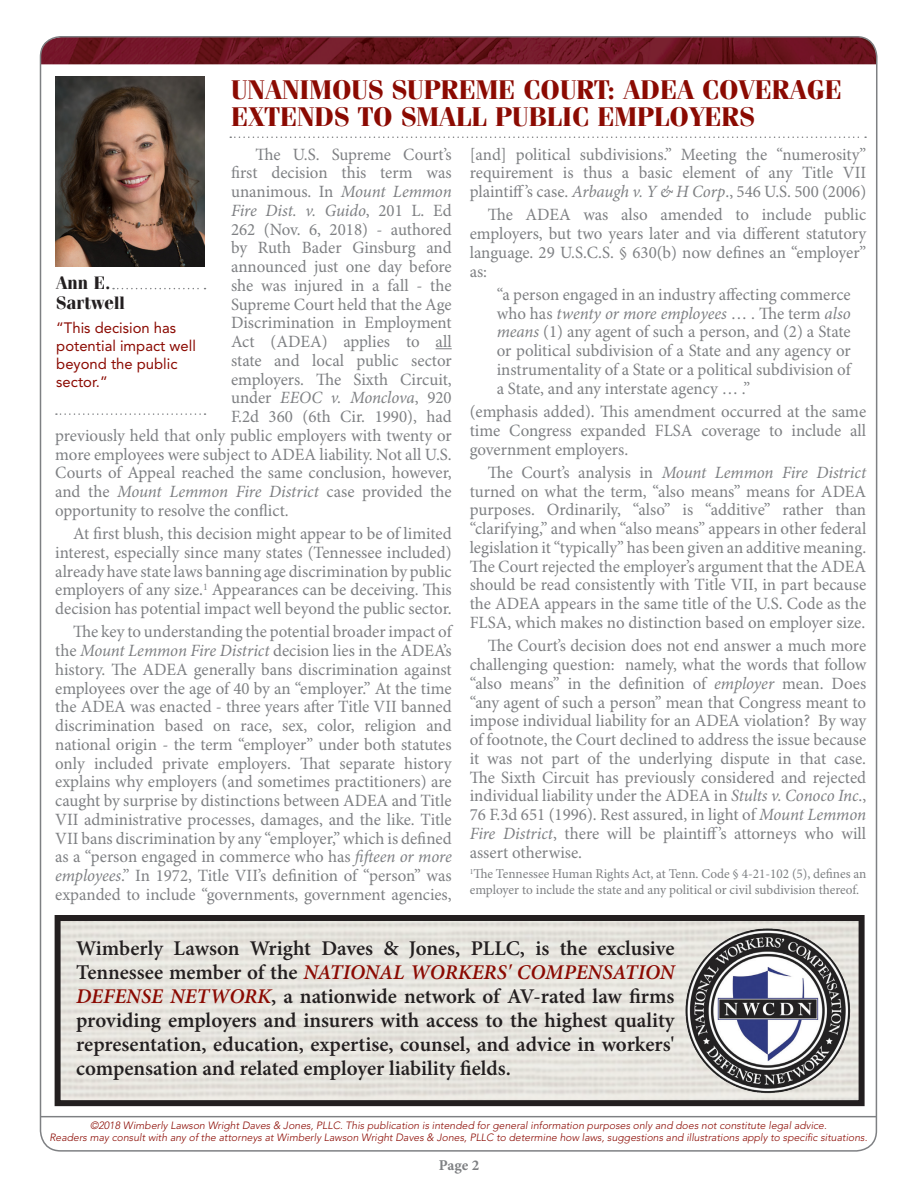
<style>
.page{position:relative;width:918px;height:1188px;background:#fff}
.page>*{position:absolute;margin:0;border:0;box-sizing:border-box;transform-origin:0 0}
.t1{font:700 27px/27px "Fenice";color:#8b0a02}
.t2{font:600 21px/24px "Minion Pro";letter-spacing:-.005em;color:#231f20;text-align:justify}
.t3{font:700 18px/19.5px "Fenice";color:#231f20}
.t4{font:17.25px/18.8px "Minion Pro";color:#7e8083;text-align:justify}
.t5{font:italic 17.25px "Minion Pro";letter-spacing:-.01em;color:#7e8083}
.t6{font:15px/18px "Avenir LT Std";color:#8b0a02}
.t7{font:700 15px "Minion Pro";color:#7e8083}
.t8{font:13.5px/16.2px "Minion Pro";color:#7e8083}
.t9{font:italic 300 10.5px/12px "Avenir LT Std";color:#8b0a02;text-align:center}
.s1{font-style:italic}
.s2{font-style:normal}
.s3{font-style:italic;color:#8b0a02}
</style>
<div class="page">
<hr style="left:40px;top:1116px;width:836px;height:1px;background:#7e8083">
<svg style="left:436px;top:348px;width:16px;height:1px"></svg>
<svg style="left:230px;top:136px;width:636px;height:2px"></svg>
<img style="left:55px;top:76px;width:149px;height:191px">
<svg style="left:56px;top:413px;width:150px;height:2px"></svg>
<svg style="left:113px;top:288px;width:93px;height:1px"></svg>
<div style="left:55px;top:915px;width:810px;height:191px;border:6px solid #231f20"></div>
<img style="left:684px;top:927px;width:168px;height:168px">
<img style="left:40px;top:37px;width:835px;height:27px">
<h1 class="t1" style="left:231px;top:76px;width:612px">UNANIMOUS SUPREME COURT: ADEA COVERAGE<br>EXTENDS TO SMALL PUBLIC EMPLOYERS</h1>
<p class="t4" style="left:255px;top:145px;width:198px">The U.S. Supreme Court’s</p>
<p class="t4" style="left:231px;top:164px;width:222px">first decision this term was</p>
<p class="t4" style="left:231px;top:183px;width:222px">unanimous. In <span class="s1">Mount Lemmon</span></p>
<p class="t5" style="left:231px;top:200px;width:222px">Fire Dist. v. Guido<span class="s2">, 201 L. Ed</span></p>
<p class="t4" style="left:231px;top:220px;width:222px">262 (Nov. 6, 2018) - authored</p>
<p class="t4" style="left:231px;top:239px;width:222px">by Ruth Bader Ginsburg and</p>
<p class="t4" style="left:231px;top:258px;width:222px">announced just one day before</p>
<p class="t4" style="left:231px;top:277px;width:222px">she was injured in a fall - the</p>
<p class="t4" style="left:231px;top:295px;width:222px">Supreme Court held that the Age</p>
<p class="t4" style="left:231px;top:314px;width:222px">Discrimination in Employment</p>
<p class="t4" style="left:231px;top:333px;width:222px">Act (ADEA) applies to all</p>
<p class="t4" style="left:231px;top:352px;width:222px">state and local public sector</p>
<p class="t4" style="left:231px;top:370px;width:222px">employers. The Sixth Circuit,</p>
<p class="t5" style="left:231px;top:387px;width:222px"><span class="s2">under</span> EEOC v. Monclova<span class="s2">, 920</span></p>
<p class="t4" style="left:231px;top:408px;width:222px">F.2d 360 (6th Cir. 1990), had</p>
<p class="t4" style="left:55px;top:427px;width:398px">previously held that only public employers with twenty or</p>
<p class="t4" style="left:55px;top:445px;width:398px">more employees were subject to ADEA liability. Not all U.S.</p>
<p class="t4" style="left:55px;top:464px;width:398px">Courts of Appeal reached the same conclusion, however,</p>
<p class="t5" style="left:55px;top:481px;width:398px"><span class="s2">and the</span> Mount Lemmon Fire District <span class="s2">case provided the</span></p>
<p class="t4" style="left:55px;top:502px;width:235px">opportunity to resolve the conflict.</p>
<p class="t4" style="left:55px;top:525px;width:398px;text-indent:18px">At first blush, this decision might appear to be of limited interest, especially since many states (Tennessee included) already have state laws banning age discrimination by public employers of any size.<sup>1</sup> Appearances can be deceiving. This decision has potential impact well beyond the public sector.</p>
<p class="t4" style="left:55px;top:623px;width:398px;text-indent:18px">The key to understanding the potential broader impact of the <span class="s1">Mount Lemmon Fire District</span> decision lies in the ADEA’s history. The ADEA generally bans discrimination against employees over the age of 40 by an “employer.” At the time the ADEA was enacted - three years after Title VII banned discrimination based on race, sex, color, religion and national origin - the term “employer” under both statutes only included private employers. That separate history explains why employers (and sometimes practitioners) are caught by surprise by distinctions between ADEA and Title VII administrative processes, damages, and the like. Title VII bans discrimination by any “employer,” which is defined as a “person engaged in commerce who has <span class="s1">fifteen or more employees</span>.” In 1972, Title VII’s definition of “person” was expanded to include “governments, government agencies,</p>
<p class="t3" style="left:56px;top:273px;width:70px">Ann E.<br>Sartwell</p>
<p class="t6" style="left:56px;top:319px;width:141px">“This decision has potential impact well beyond the public sector.”</p>
<p class="t4" style="left:470px;top:145px;width:398px">[and] political subdivisions.” Meeting the “numerosity” requirement is thus a basic element of any Title VII plaintiff’s case. <span class="s1">Arbaugh v. Y &amp; H Corp</span>., 546 U.S. 500 (2006)</p>
<p class="t4" style="left:470px;top:206px;width:398px;text-indent:18px">The ADEA was also amended to include public employers, but two years later and via different statutory language. 29 U.S.C.S. § 630(b) now defines an “employer” as:</p>
<p class="t4" style="left:497px;top:286px;width:356px">“a person engaged in an industry affecting commerce who has <span class="s1">twenty or more employees</span> … . The term <span class="s1">also means</span> (1) any agent of such a person, and (2) a State or political subdivision of a State and any agency or instrumentality of a State or a political subdivision of a State, and any interstate agency … .”</p>
<p class="t4" style="left:470px;top:403px;width:398px">(emphasis added). This amendment occurred at the same time Congress expanded FLSA coverage to include all government employers.</p>
<p class="t4" style="left:470px;top:464px;width:398px;text-indent:18px">The Court’s analysis in <span class="s1">Mount Lemmon Fire District </span>turned on what the term, “also means” means for ADEA purposes. Ordinarily, “also” is “additive” rather than “clarifying,” and when “also means” appears in other federal legislation it “typically” has been given an additive meaning.<br>The Court rejected the employer’s argument that the ADEA should be read consistently with Title VII, in part because the ADEA appears in the same title of the U.S. Code as the FLSA, which makes no distinction based on employer size.</p>
<p class="t4" style="left:470px;top:637px;width:398px;text-indent:18px">The Court’s decision does not end answer a much more challenging question: namely, what the words that follow “also means” in the definition of <span class="s1">employer</span> mean. Does “any agent of such a person” mean that Congress meant to impose individual liability for an ADEA violation? By way of footnote, the Court declined to address the issue because it was not part of the underlying dispute in that case.<br>The Sixth Circuit has previously considered and rejected individual liability under the ADEA in <span class="s1">Stults v. Conoco Inc</span>., 76 F.3d 651 (1996). Rest assured, in light of <span class="s1">Mount Lemmon Fire District</span>, there will be plaintiff’s attorneys who will assert otherwise.</p>
<p class="t8" style="left:470px;top:866px;width:398px"><sup>1</sup>The Tennessee Human Rights Act, at Tenn. Code § 4-21-102 (5), defines an employer to include the state and any political or civil subdivision thereof.</p>
<p class="t2" style="left:76px;top:937px;width:600px">Wimberly Lawson Wright Daves &amp; Jones, PLLC, is the exclusive Tennessee member of the <span class="s3">NATIONAL WORKERS' COMPENSATION DEFENSE NETWORK</span>, a nationwide network of AV-rated law firms providing employers and insurers with access to the highest quality representation, education, expertise, counsel, and advice in workers' compensation and related employer liability fields.</p>
<p class="t9" style="left:49px;top:1120px;width:820px">©2018 Wimberly Lawson Wright Daves &amp; Jones, PLLC. This publication is intended for general information purposes only and does not constitute legal advice.<br>Readers may consult with any of the attorneys at Wimberly Lawson Wright Daves &amp; Jones, PLLC to determine how laws, suggestions and illustrations apply to specific situations.</p>
<p class="t7" style="left:439px;top:1155px;width:42px">Page 2</p>
</div>
